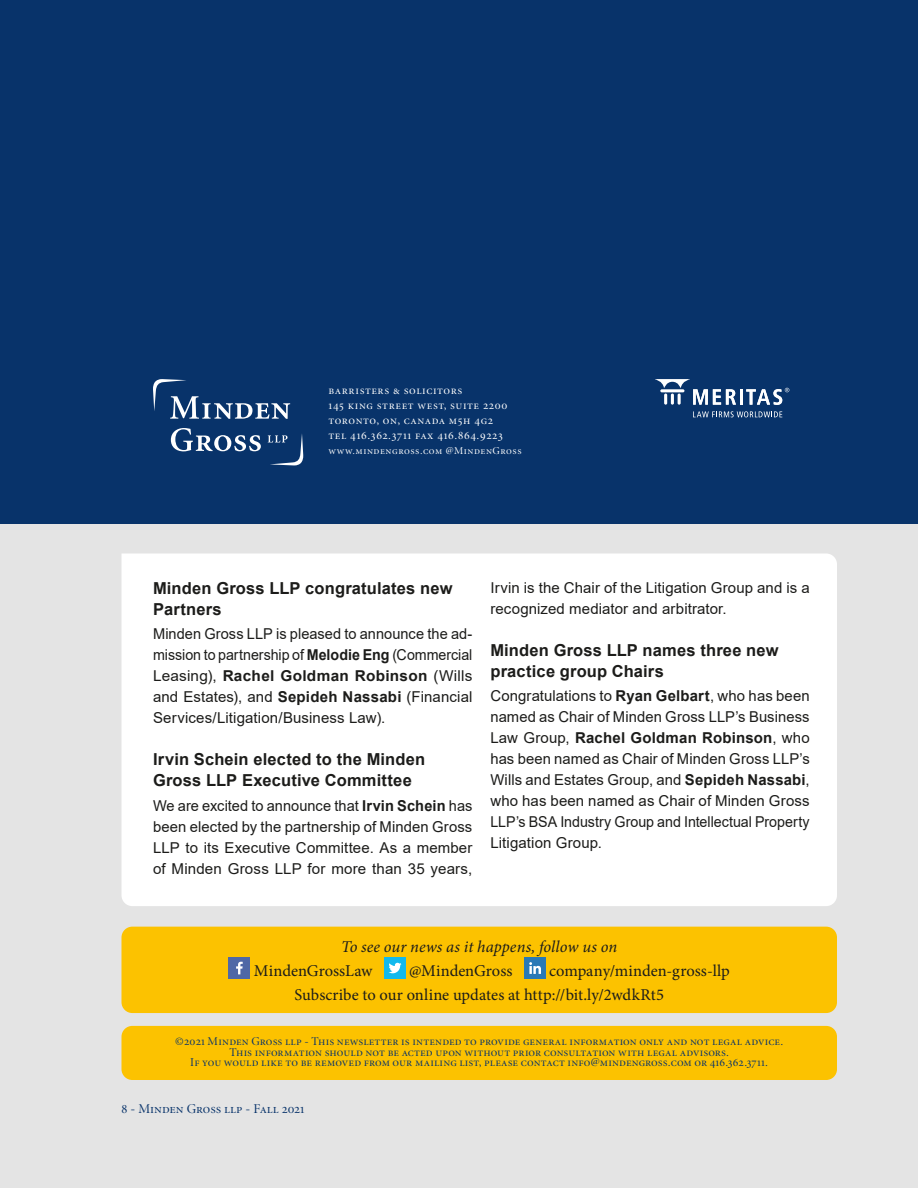
<style>
.page{position:relative;width:918px;height:1188px;background:#e4e4e4}
.page>*{position:absolute;margin:0;border:0;box-sizing:border-box;transform-origin:0 0}
.t1{font:700 16.5px/21px "Arial";letter-spacing:.01em;color:#1c1c1a}
.t2{font:16.5px/24px "Minion Pro";color:#1c1c1a}
.t3{font:italic 16.5px "Minion Pro";color:#1c1c1a}
.t4{font:15px/21px "Arial";letter-spacing:.01em;color:#1c1c1a;text-align:justify}
.t5{font:13.5px "Minion Display Regular SC";color:#08336a}
.t6{font:12px/10.5px "Minion Display Regular SC";letter-spacing:.01em;color:#08336a;text-align:center}
.t7{font:12px/15px "Minion Display Regular SC";letter-spacing:.05em;color:#fff}
.t8{font:10.5px "Minion Display Regular SC";letter-spacing:.05em;color:#fff}
.s1{font-weight:700}
</style>
<div class="page">
<div style="left:121px;top:927px;width:716px;height:86px;background:#fcc200;border-radius:11px"></div>
<div style="left:0;top:0;width:918px;height:524px;background:#08336a"></div>
<svg style="left:171px;top:428px;width:90px;height:23px"></svg>
<svg style="left:268px;top:434px;width:35px;height:31px"></svg>
<svg style="left:153px;top:379px;width:137px;height:40px"></svg>
<div style="left:121px;top:1026px;width:716px;height:54px;background:#fcc200;border-radius:11px"></div>
<div style="left:229px;top:957px;width:21px;height:22px;background:#4f68a6"></div>
<svg style="left:236px;top:962px;width:7px;height:12px"></svg>
<div style="left:384px;top:957px;width:21px;height:22px;background:#12b9ed"></div>
<svg style="left:389px;top:963px;width:12px;height:10px"></svg>
<div style="left:524px;top:957px;width:21px;height:22px;background:#2979b6"></div>
<svg style="left:529px;top:962px;width:12px;height:12px"></svg>
<div style="left:122px;top:554px;width:715px;height:352px;background:#fff"></div>
<hr style="left:740px;top:389px;width:3px;height:16px;background:#fff">
<svg style="left:655px;top:379px;width:81px;height:26px"></svg>
<svg style="left:693px;top:411px;width:89px;height:6px"></svg>
<svg style="left:746px;top:388px;width:43px;height:17px"></svg>
<p class="t7" style="left:328px;top:383px;width:181px">barristers &amp; solicitors<br>145 king street west, suite 2200 toronto, on, canada m5h 4g2 tel 416.362.3711 fax 416.864.9223</p>
<p class="t8" style="left:328px;top:445px;width:195px">www.mindengross.com @MindenGross</p>
<p class="t1" style="left:153px;top:578px;width:301px">Minden Gross LLP congratulates new<br>Partners</p>
<p class="t4" style="left:153px;top:624px;width:321px">Minden Gross LLP is pleased to announce the ad&shy;mission to partnership of <span class="s1">Melodie Eng</span> (Commercial Leasing), <span class="s1">Rachel Goldman Robinson</span> (Wills and Estates), and <span class="s1">Sepideh Nassabi</span> (Financial Services/Litigation/Business Law).</p>
<p class="t1" style="left:153px;top:749px;width:274px">Irvin Schein elected to the Minden<br>Gross LLP Executive Committee</p>
<p class="t4" style="left:153px;top:795px;width:321px">We are excited to announce that <span class="s1">Irvin Schein</span> has been elected by the partnership of Minden Gross LLP to its Executive Committee. As a member of Minden Gross LLP for more than 35 years,</p>
<p class="t4" style="left:490px;top:577px;width:321px">Irvin is the Chair of the Litigation Group and is a recognized mediator and arbitrator.</p>
<p class="t1" style="left:490px;top:640px;width:290px">Minden Gross LLP names three new practice group Chairs</p>
<p class="t4" style="left:490px;top:685px;width:321px">Congratulations to <span class="s1">Ryan Gelbart</span>, who has been named as Chair of Minden Gross LLP’s Business Law Group, <span class="s1">Rachel Goldman Robinson</span>, who has been named as Chair of Minden Gross LLP’s Wills and Estates Group, and <span class="s1">Sepideh Nassabi</span>, who has been named as Chair of Minden Gross LLP’s BSA Industry Group and Intellectual Property Litigation Group.</p>
<p class="t3" style="left:341px;top:935px;width:278px">To see our news as it happens, follow us on</p>
<p class="t2" style="left:254px;top:959px;width:120px">MindenGrossLaw</p>
<p class="t2" style="left:409px;top:959px;width:105px">@MindenGross</p>
<p class="t2" style="left:295px;top:959px;width:437px;text-indent:255px">company/minden-gross-llp<br>Subscribe to our online updates at http://bit.ly/2wdkRt5</p>
<p class="t6" style="left:175px;top:1037px;width:610px">©2021 Minden Gross llp - This newsletter is intended to provide general information only and not legal advice.<br>This information should not be acted upon without prior consultation with legal advisors.<br>If you would like to be removed from our mailing list, please contact info@mindengross.com or 416.362.3711.</p>
<p class="t5" style="left:122px;top:1102px;width:185px">8 - Minden Gross llp - Fall 2021</p>
</div>
